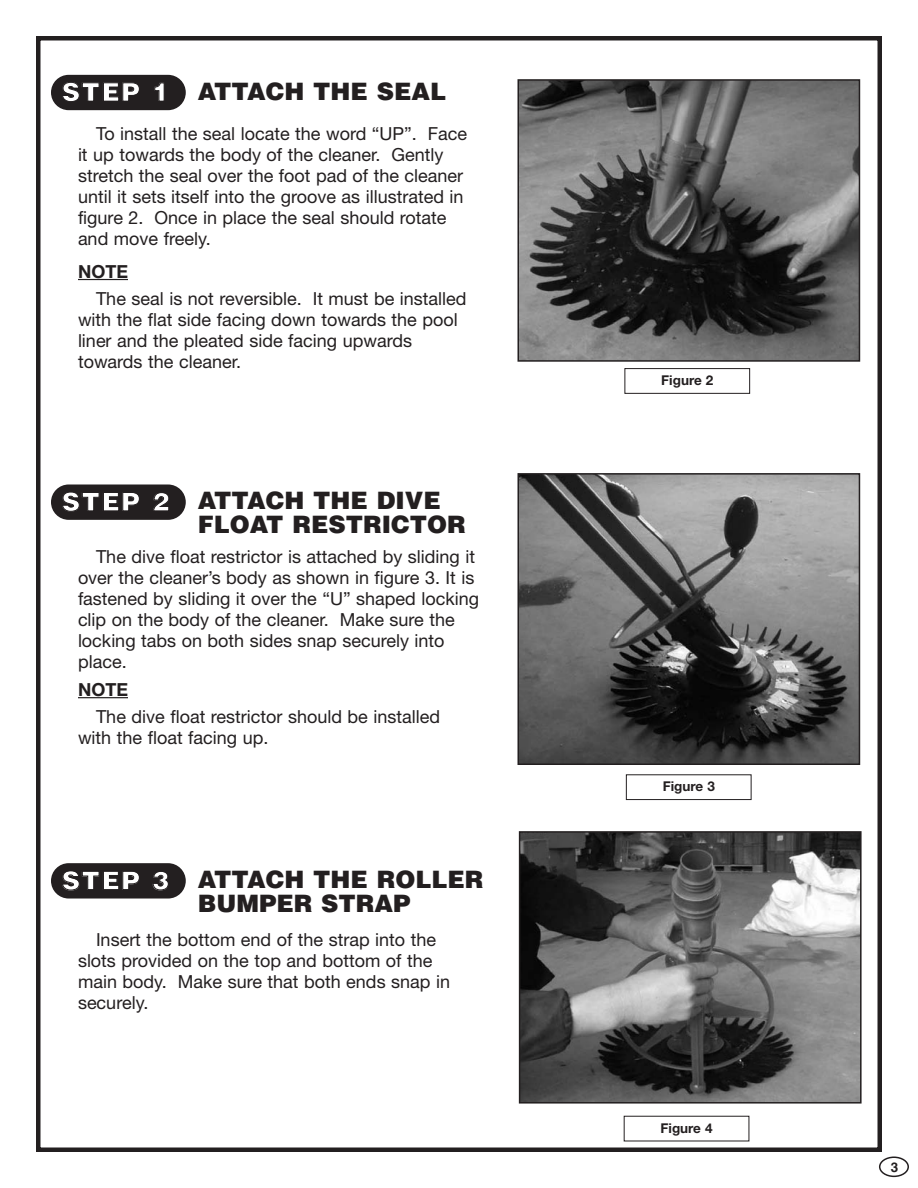
<style>
.page{position:relative;width:918px;height:1188px;background:#fff}
.page>*{position:absolute;margin:0;border:0;box-sizing:border-box;transform-origin:0 0}
.t1{font:900 25.5px "Helvetica";letter-spacing:.055em;color:#fff}
.t2{font:900 24px/24px "Helvetica";color:#231f20}
.t3{font:18px/21px "Helvetica Neue";color:#231f20}
.t4{font:700 18px "Helvetica Neue";color:#231f20}
.t5{font:700 13.5px "Helvetica Neue";color:#231f20}
.t6{font:700 13.5px "Helvetica";color:#231f20}
</style>
<div class="page">
<div style="left:36px;top:36px;width:846px;height:1116px;border:4px solid #231f20"></div>
<svg style="left:879px;top:1156px;width:30px;height:21px"></svg>
<div style="left:51px;top:75px;width:135px;height:35px;background:#231f20;border-radius:18px"></div>
<hr style="left:78px;top:279px;width:50px;height:1px;background:#231f20">
<img style="left:521px;top:82px;width:336px;height:277px">
<div style="left:518px;top:79px;width:342px;height:283px;border:2px solid #231f20"></div>
<img style="left:521px;top:476px;width:336px;height:286px">
<div style="left:518px;top:473px;width:342px;height:292px;border:2px solid #231f20"></div>
<img style="left:522px;top:834px;width:337px;height:267px">
<div style="left:519px;top:831px;width:343px;height:273px;border:2px solid #231f20"></div>
<div style="left:51px;top:484px;width:135px;height:36px;background:#231f20;border-radius:18px"></div>
<hr style="left:78px;top:697px;width:50px;height:1px;background:#231f20">
<div style="left:51px;top:863px;width:135px;height:36px;background:#231f20;border-radius:18px"></div>
<div style="left:625px;top:368px;width:125px;height:26px;border:1px solid #231f20"></div>
<div style="left:626px;top:774px;width:126px;height:26px;border:1px solid #231f20"></div>
<h2 class="t2" style="left:198px;top:79px;width:250px">ATTACH THE SEAL</h2>
<h1 class="t1" style="left:62px;top:77px;width:109px">STEP 1</h1>
<p class="t3" style="left:78px;top:123px;width:391px;text-indent:18px">To install the seal locate the word “UP”. Face it up towards the body of the cleaner. Gently stretch the seal over the foot pad of the cleaner until it sets itself into the groove as illustrated in figure 2. Once in place the seal should rotate and move freely.</p>
<p class="t4" style="left:78px;top:260px;width:52px">NOTE</p>
<p class="t3" style="left:78px;top:288px;width:390px;text-indent:18px">The seal is not reversible. It must be installed with the flat side facing down towards the pool liner and the pleated side facing upwards towards the cleaner.</p>
<h2 class="t2" style="left:198px;top:489px;width:269px">ATTACH THE DIVE<br>FLOAT RESTRICTOR</h2>
<h1 class="t1" style="left:62px;top:487px;width:109px">STEP 2</h1>
<p class="t3" style="left:78px;top:546px;width:403px;text-indent:18px">The dive float restrictor is attached by sliding it over the cleaner’s body as shown in figure 3. It is fastened by sliding it over the “U” shaped locking clip on the body of the cleaner. Make sure the locking tabs on both sides snap securely into place.</p>
<p class="t4" style="left:78px;top:678px;width:52px">NOTE</p>
<p class="t3" style="left:78px;top:706px;width:364px;text-indent:18px">The dive float restrictor should be installed with the float facing up.</p>
<h1 class="t1" style="left:62px;top:866px;width:109px">STEP 3</h1>
<h2 class="t2" style="left:198px;top:868px;width:287px">ATTACH THE ROLLER<br>BUMPER STRAP</h2>
<p class="t3" style="left:78px;top:928px;width:374px;text-indent:18px">Insert the bottom end of the strap into the slots provided on the top and bottom of the main body. Make sure that both ends snap in securely.</p>
<p class="t5" style="left:661px;top:372px;width:54px">Figure 2</p>
<p class="t5" style="left:663px;top:778px;width:54px">Figure 3</p>
<p class="t5" style="left:661px;top:1119px;width:54px">Figure 4</p>
<p class="t6" style="left:891px;top:1161px;width:9px">3</p>
</div>
